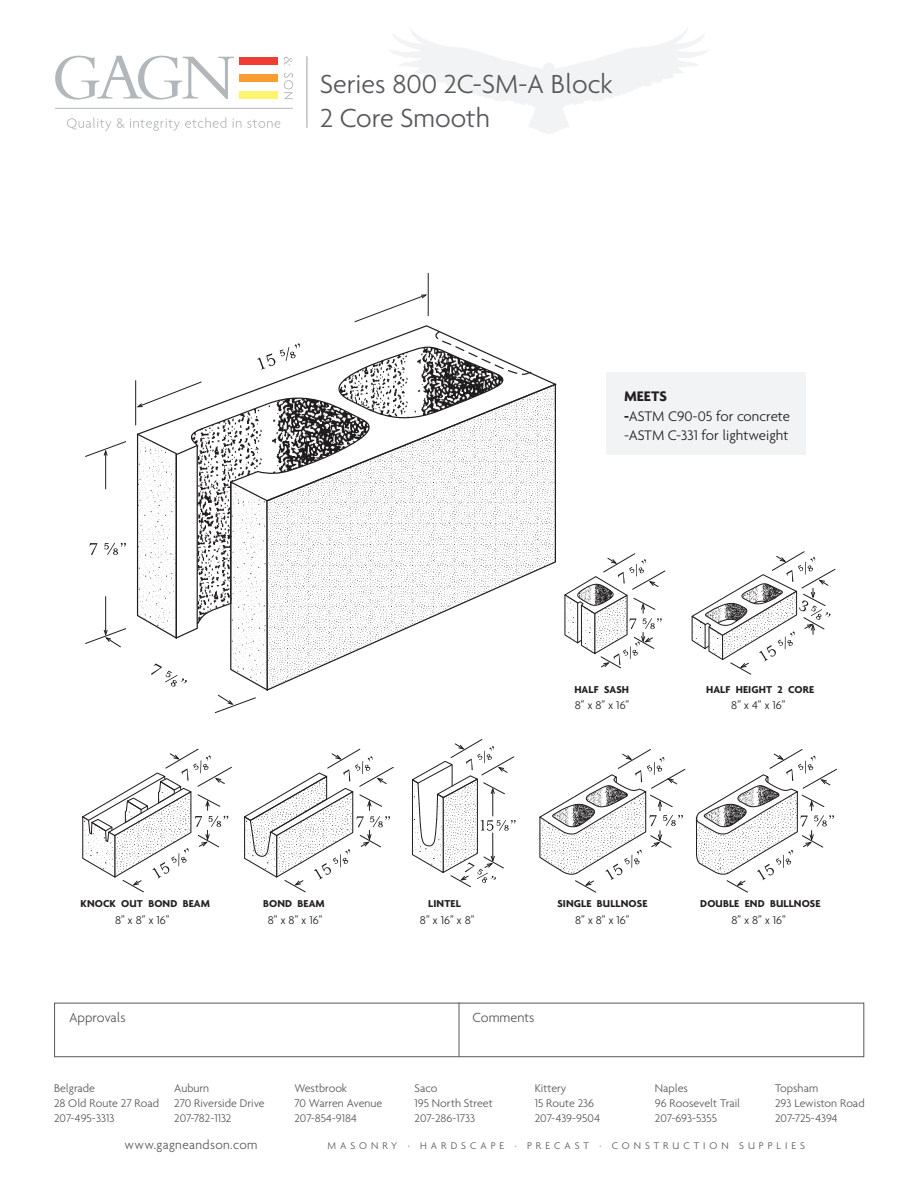
<style>
.page{position:relative;width:918px;height:1188px;background:#fff}
.page>*{position:absolute;margin:0;border:0;box-sizing:border-box;transform-origin:0 0}
.t1{font:300 28.2px/33.9px "Agenda";color:#57585a}
.t2{font:300 15px/19.5px "Agenda";color:#231f20}
.t3{font:300 14.25px "Agenda";color:#57585a}
.t4{font:300 13.5px "Agenda";letter-spacing:.025em;color:#57585a}
.t5{font:300 12.15px "Agenda";color:#231f20}
.t6{font:300 12px/15px "Agenda";color:#57585a}
.t7{font:700 10.8px "Agenda";letter-spacing:.01em;color:#231f20}
.t8{font:300 10.5px "Agenda";letter-spacing:.38em;color:#57585a}
.s1{font-weight:700}
</style>
<div class="page">
<svg style="left:389px;top:28px;width:319px;height:106px"></svg>
<hr style="left:306px;top:56px;width:1px;height:72px;background:#a8a9ad">
<svg style="left:284px;top:57px;width:8px;height:9px"></svg>
<svg style="left:284px;top:73px;width:9px;height:26px"></svg>
<div style="left:239px;top:57px;width:39px;height:8px;background:#ee3e34"></div>
<div style="left:239px;top:74px;width:39px;height:8px;background:#f89d31"></div>
<div style="left:239px;top:91px;width:39px;height:8px;background:#fff46d"></div>
<svg style="left:55px;top:56px;width:179px;height:44px"></svg>
<hr style="left:55px;top:108px;width:238px;height:1px;background:#b2b7bb">
<svg style="left:67px;top:117px;width:44px;height:14px"></svg>
<svg style="left:117px;top:117px;width:109px;height:14px"></svg>
<svg style="left:233px;top:118px;width:8px;height:10px"></svg>
<svg style="left:247px;top:119px;width:33px;height:9px"></svg>
<div style="left:54px;top:1003px;width:810px;height:54px;border:1px solid #57585a"></div>
<hr style="left:459px;top:1002px;width:1px;height:55px;background:#57585a">
<div style="left:606px;top:373px;width:200px;height:82px;background:#f2f3f4"></div>
<svg style="left:354px;top:294px;width:74px;height:29px"></svg>
<hr style="left:428px;top:273px;width:1px;height:43px;background:#201d1e">
<svg style="left:85px;top:441px;width:181px;height:272px"></svg>
<svg style="left:266px;top:502px;width:290px;height:189px"></svg>
<svg style="left:136px;top:325px;width:421px;height:177px"></svg>
<svg style="left:175px;top:386px;width:207px;height:254px"></svg>
<svg style="left:564px;top:553px;width:102px;height:116px"></svg>
<svg style="left:692px;top:551px;width:144px;height:124px"></svg>
<svg style="left:244px;top:749px;width:150px;height:144px"></svg>
<svg style="left:539px;top:749px;width:147px;height:144px"></svg>
<svg style="left:82px;top:749px;width:150px;height:144px"></svg>
<svg style="left:696px;top:749px;width:141px;height:144px"></svg>
<svg style="left:412px;top:739px;width:104px;height:149px"></svg>
<h1 class="t1" style="left:320px;top:66px;width:294px">Series 800 2C-SM-A Block<br>2 Core Smooth</h1>
<p class="t2" style="left:624px;top:387px;width:167px"><span class="s1">MEETS<br>-</span>ASTM C90-05 for concrete -ASTM C-331 for lightweight</p>
<p class="t7" style="left:574px;top:683px;width:56px">HALF SASH</p>
<p class="t5" style="left:575px;top:698px;width:56px">8” x 8” x 16”</p>
<p class="t7" style="left:706px;top:683px;width:110px">HALF HEIGHT 2 CORE</p>
<p class="t5" style="left:731px;top:698px;width:56px">8” x 4” x 16”</p>
<p class="t7" style="left:81px;top:897px;width:131px">KNOCK OUT BOND BEAM</p>
<p class="t5" style="left:115px;top:913px;width:56px">8” x 8” x 16”</p>
<p class="t7" style="left:263px;top:897px;width:63px">BOND BEAM</p>
<p class="t5" style="left:268px;top:913px;width:56px">8” x 8” x 16”</p>
<p class="t7" style="left:428px;top:897px;width:34px">LINTEL</p>
<p class="t5" style="left:420px;top:913px;width:56px">8” x 16” x 8”</p>
<p class="t7" style="left:557px;top:897px;width:92px">SINGLE BULLNOSE</p>
<p class="t5" style="left:575px;top:913px;width:56px">8” x 8” x 16”</p>
<p class="t7" style="left:700px;top:897px;width:122px">DOUBLE END BULLNOSE</p>
<p class="t5" style="left:731px;top:913px;width:56px">8” x 8” x 16”</p>
<p class="t3" style="left:69px;top:1009px;width:58px">Approvals</p>
<p class="t3" style="left:472px;top:1009px;width:64px">Comments</p>
<p class="t6" style="left:54px;top:1081px;width:107px">Belgrade<br>28 Old Route 27 Road<br>207-495-3313</p>
<p class="t6" style="left:174px;top:1081px;width:92px">Auburn<br>270 Riverside Drive<br>207-782-1132</p>
<p class="t6" style="left:294px;top:1081px;width:90px">Westbrook<br>70 Warren Avenue<br>207-854-9184</p>
<p class="t6" style="left:415px;top:1081px;width:80px">Saco<br>195 North Street<br>207-286-1733</p>
<p class="t6" style="left:535px;top:1081px;width:67px">Kittery<br>15 Route 236<br>207-439-9504</p>
<p class="t6" style="left:655px;top:1081px;width:87px">Naples<br>96 Roosevelt Trail<br>207-693-5355</p>
<p class="t6" style="left:775px;top:1081px;width:91px">Topsham<br>293 Lewiston Road<br>207-725-4394</p>
<p class="t4" style="left:125px;top:1137px;width:134px">www.gagneandson.com</p>
<p class="t8" style="left:328px;top:1140px;width:479px">MASONRY · HARDSCAPE · PRECAST · CONSTRUCTION SUPPLIES</p>
</div>
